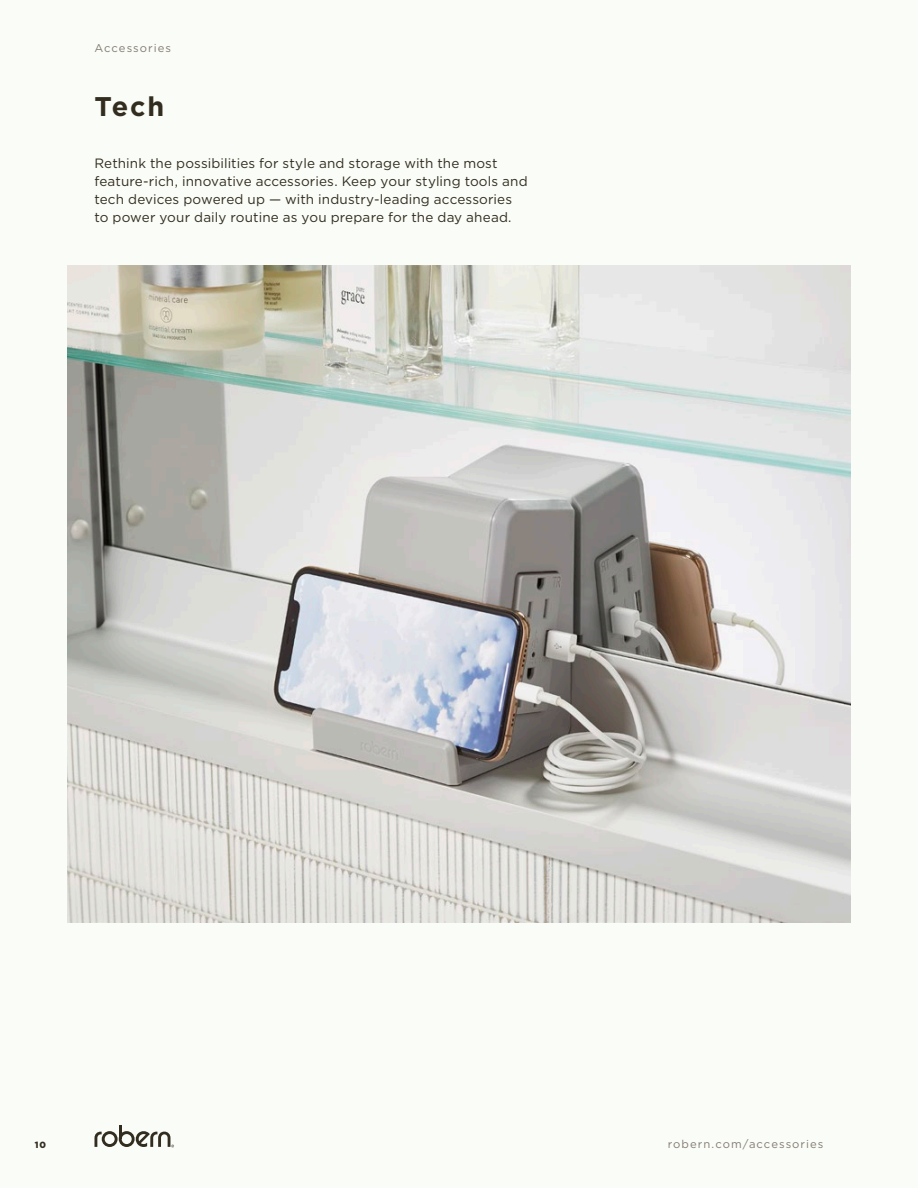
<style>
.page{position:relative;width:918px;height:1188px;background:#fafcf7}
.page>*{position:absolute;margin:0;border:0;box-sizing:border-box;transform-origin:0 0}
.eCRM_Headline_18_26{font:700 27px "Gotham";color:#322d1f}
.BGG_body_copy_8_9{font:13.5px/18px "Gotham";letter-spacing:.01em;color:#322d1f}
.t1{font:11.25px "Gotham";letter-spacing:.09em;color:#837c71}
.t2{font:900 9px "Gotham";color:#322d1f}
</style>
<div class="page">
<img style="left:68px;top:266px;width:782px;height:656px">
<svg style="left:94px;top:1126px;width:80px;height:22px"></svg>
<p class="t1" style="left:94px;top:41px;width:78px">Accessories</p>
<p class="eCRM_Headline_18_26" style="left:94px;top:89px;width:71px">Tech</p>
<p class="BGG_body_copy_8_9" style="left:94px;top:154px;width:435px">Rethink the possibilities for style and storage with the most feature-rich, innovative accessories. Keep your styling tools and tech devices powered up — with industry-leading accessories to power your daily routine as you prepare for the day ahead.</p>
<p class="t2" style="left:35px;top:1138px;width:13px">10</p>
<p class="t1" style="left:668px;top:1136px;width:157px">robern.com/accessories</p>
</div>
